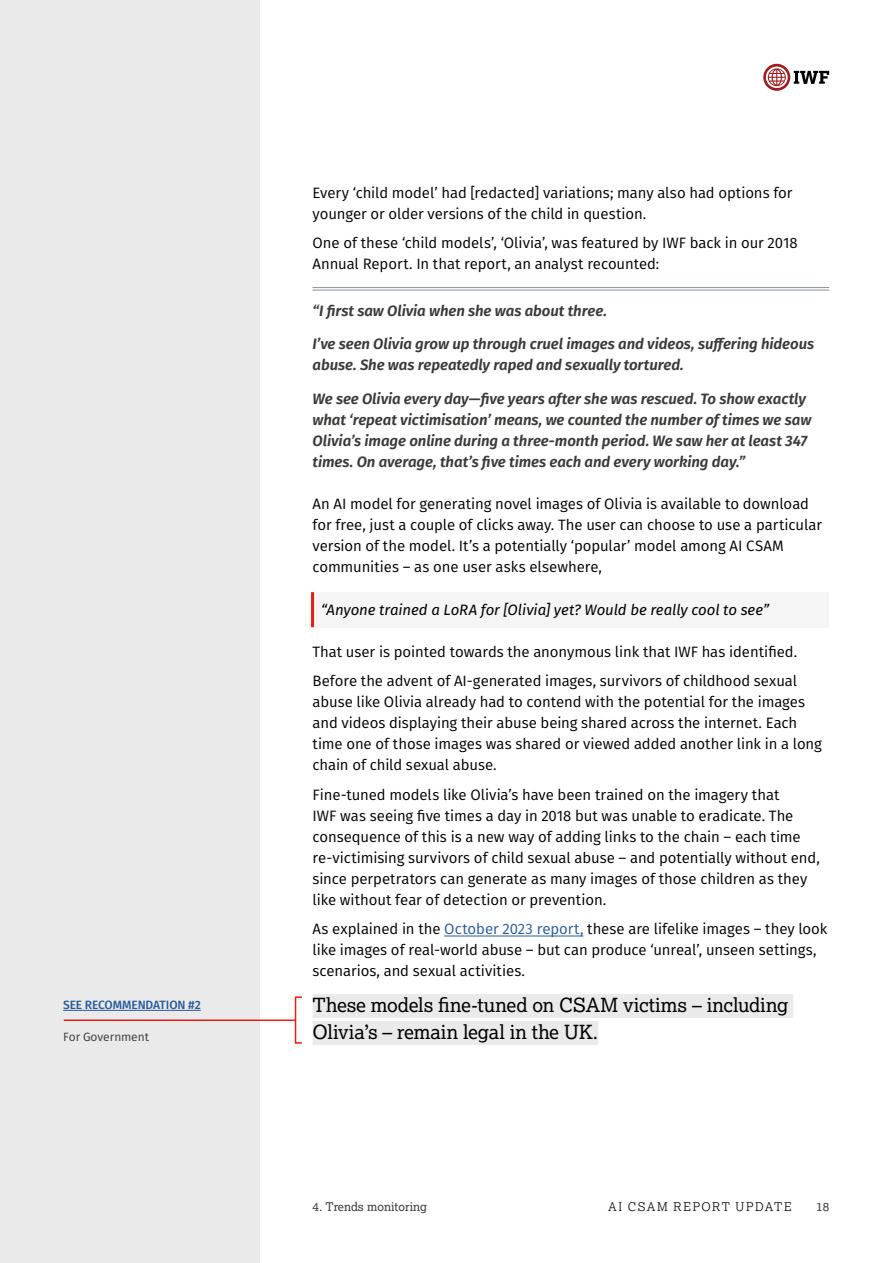
<style>
.page{position:relative;width:893px;height:1263px;background:#fff}
.page>*{position:absolute;margin:0;border:0;box-sizing:border-box;transform-origin:0 0}
.t1{font:19.5px/27px "Lexia";letter-spacing:-.005em;color:#000}
.t2{font:15px/21px "Fira Sans";letter-spacing:-.005em;color:#000}
.t3{font:italic 600 15px/21px "Fira Sans";letter-spacing:-.005em;color:#3a3a39}
.t4{font:italic 15px "Fira Sans";letter-spacing:-.005em;color:#000}
.t5{font:12px "Lexia";color:#3a3a39}
.t6{font:500 12px "Fira Sans";letter-spacing:-.01em;color:#275b9b}
.t7{font:300 12px "Lexia";letter-spacing:.13em;color:#000}
.t8{font:12px "Fira Sans";letter-spacing:-.005em;color:#3a3a39}
.s1{color:#275b9b}
</style>
<div class="page">
<hr style="left:313px;top:287px;width:516px;height:1px;background:#878f9b">
<hr style="left:313px;top:290px;width:516px;height:1px;background:#878f9b">
<div style="left:313px;top:592px;width:516px;height:35px;background:#f5f5f5"></div>
<hr style="left:311px;top:592px;width:3px;height:35px;background:#e41f18">
<hr style="left:444px;top:936px;width:139px;height:1px;background:#275b9b">
<div style="left:295px;top:996px;width:8px;height:48px;border:2px solid #e41f18"></div>
<div style="left:313px;top:994px;width:480px;height:24px;background:#eaeaea"></div>
<div style="left:313px;top:1021px;width:285px;height:24px;background:#eaeaea"></div>
<div style="left:0;top:0;width:260px;height:1263px;background:#eaeaea"></div>
<hr style="left:64px;top:1019px;width:232px;height:2px;background:#e41f18">
<hr style="left:63px;top:1010px;width:138px;height:1px;background:#275b9b">
<svg style="left:763px;top:64px;width:66px;height:27px"></svg>
<p class="t6" style="left:63px;top:995px;width:139px">SEE RECOMMENDATION #2</p>
<p class="t8" style="left:63px;top:1028px;width:87px">For Government</p>
<p class="t2" style="left:313px;top:181px;width:481px">Every ‘child model’ had [redacted] variations; many also had options for younger or older versions of the child in question.</p>
<p class="t2" style="left:313px;top:232px;width:487px">One of these ‘child models’, ‘Olivia’, was featured by IWF back in our 2018<br>Annual Report. In that report, an analyst recounted:</p>
<p class="t3" style="left:313px;top:299px;width:296px">“I first saw Olivia when she was about three.</p>
<p class="t3" style="left:313px;top:333px;width:503px">I’ve seen Olivia grow up through cruel images and videos, suffering hideous abuse. She was repeatedly raped and sexually tortured.</p>
<p class="t3" style="left:313px;top:387px;width:500px">We see Olivia every day—five years after she was rescued. To show exactly what ‘repeat victimisation’ means, we counted the number of times we saw Olivia’s image online during a three-month period. We saw her at least 347 times. On average, that’s five times each and every working day.”</p>
<p class="t2" style="left:313px;top:493px;width:511px">An AI model for generating novel images of Olivia is available to download for free, just a couple of clicks away. The user can choose to use a particular version of the model. It’s a potentially ‘popular’ model among AI CSAM communities – as one user asks elsewhere,</p>
<p class="t4" style="left:321px;top:598px;width:450px">“Anyone trained a LoRA for [Olivia] yet? Would be really cool to see”</p>
<p class="t2" style="left:313px;top:636px;width:486px;line-height:29.5px">That user is pointed towards the anonymous link that IWF has identified.<br>Before the advent of AI-generated images, survivors of childhood sexual</p>
<p class="t2" style="left:313px;top:691px;width:511px">abuse like Olivia already had to contend with the potential for the images and videos displaying their abuse being shared across the internet. Each time one of those images was shared or viewed added another link in a long chain of child sexual abuse.</p>
<p class="t2" style="left:313px;top:784px;width:509px">Fine-tuned models like Olivia’s have been trained on the imagery that<br>IWF was seeing five times a day in 2018 but was unable to eradicate. The consequence of this is a new way of adding links to the chain – each time re-victimising survivors of child sexual abuse – and potentially without end, since perpetrators can generate as many images of those children as they like without fear of detection or prevention.</p>
<p class="t2" style="left:313px;top:918px;width:516px">As explained in the <span class="s1">October 2023 report,</span> these are lifelike images – they look like images of real-world abuse – but can produce ‘unreal’, unseen settings, scenarios, and sexual activities.</p>
<h1 class="t1" style="left:313px;top:991px;width:477px">These models fine-tuned on CSAM victims – including<br>Olivia’s – remain legal in the UK.</h1>
<p class="t5" style="left:313px;top:1199px;width:116px">4. Trends monitoring</p>
<p class="t7" style="left:608px;top:1199px;width:185px">AI CSAM REPORT UPDATE</p>
<p class="t5" style="left:816px;top:1199px;width:15px">18</p>
</div>
